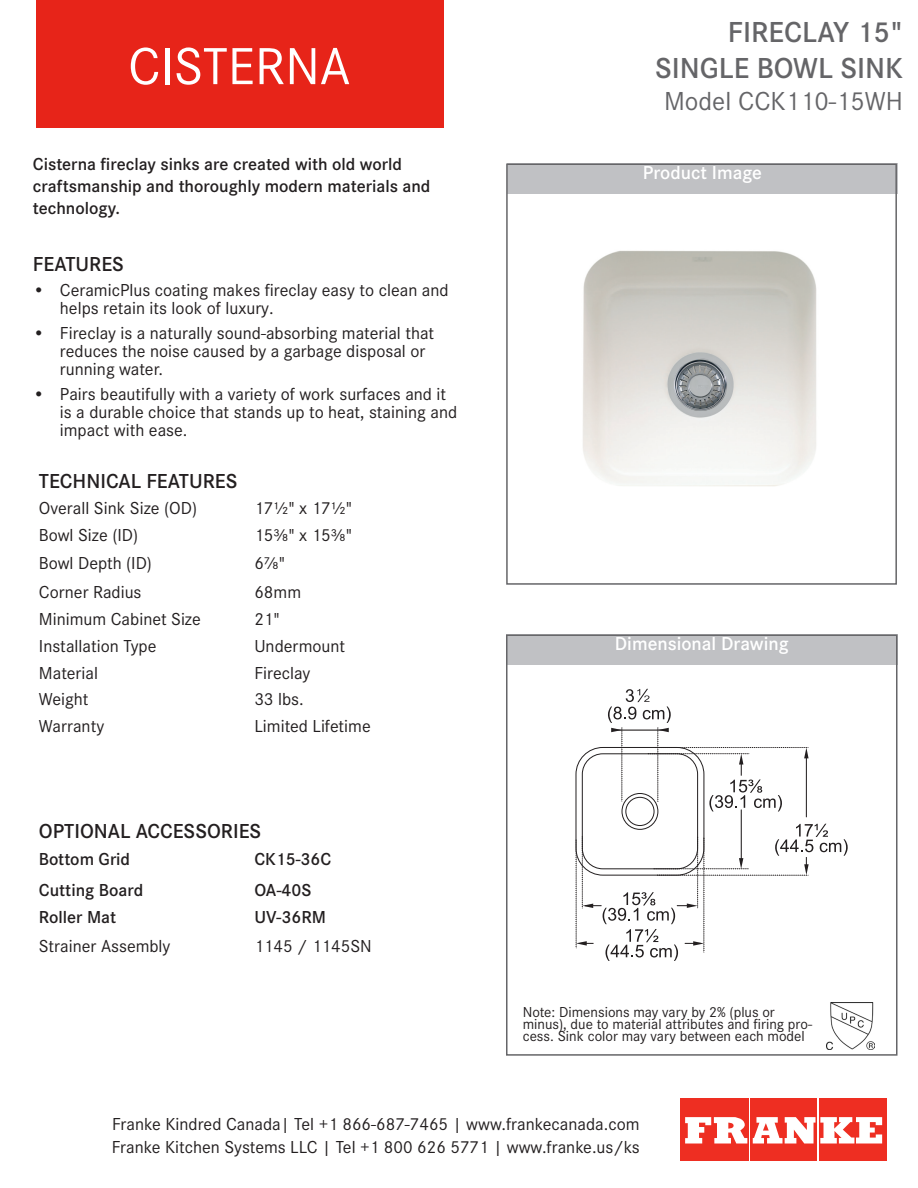
<style>
.page{position:relative;width:918px;height:1188px;background:#fff}
.page>*{position:absolute;margin:0;border:0;box-sizing:border-box;transform-origin:0 0}
.t1{font:54px "Corporate S";color:#fff}
.t2{font:600 30px "Corporate S";color:#656568}
.t3{font:27px "Corporate S";color:#656568}
.t4{font:600 21px "Corporate S";color:#231f20}
.t5{font:600 19.5px "Corporate S";color:#fff}
.t6{font:18px/18px "Corporate S";color:#231f20}
.t7{font:600 18px/21.6px "Corporate S";color:#231f20}
.t8{font:15px/12px "Corporate S";color:#231f20}
</style>
<div class="page">
<div style="left:506px;top:634px;width:392px;height:31px;background:#c0c1c4"></div>
<div style="left:506px;top:634px;width:392px;height:422px;border:2px solid #656568"></div>
<div style="left:507px;top:164px;width:391px;height:30px;background:#c0c1c4"></div>
<div style="left:506px;top:164px;width:391px;height:421px;border:2px solid #656568"></div>
<div style="left:680px;top:1099px;width:69px;height:62px;background:#ee2e22"></div>
<div style="left:751px;top:1099px;width:66px;height:62px;background:#ee2e22"></div>
<div style="left:819px;top:1099px;width:67px;height:62px;background:#ee2e22"></div>
<svg style="left:685px;top:1117px;width:62px;height:27px"></svg>
<svg style="left:753px;top:1117px;width:129px;height:27px"></svg>
<div style="left:37px;top:0;width:407px;height:127px;background:#e72419"></div>
<div style="left:626px;top:797px;width:28px;height:29px;border:1px solid #231f20;border-radius:50%"></div>
<div style="left:622px;top:793px;width:36px;height:37px;border:1px solid #231f20;border-radius:50%"></div>
<hr style="left:741px;top:810px;width:1px;height:52px;background:#231f20">
<hr style="left:806px;top:755px;width:1px;height:62px;background:#231f20">
<svg style="left:608px;top:689px;width:201px;height:123px"></svg>
<svg style="left:576px;top:824px;width:272px;height:137px"></svg>
<img style="left:583px;top:250px;width:234px;height:236px">
<img style="left:827px;top:1003px;width:48px;height:46px">
<p class="t1" style="left:128px;top:27px;width:224px">CISTERNA</p>
<p class="t7" style="left:33px;top:152px;width:399px">Cisterna fireclay sinks are created with old world craftsmanship and thoroughly modern materials and technology.</p>
<p class="t4" style="left:33px;top:249px;width:93px">FEATURES</p>
<p class="t6" style="left:60px;top:280px;width:390px;text-indent:-27px">• CeramicPlus coating makes fireclay easy to clean and helps retain its look of luxury.</p>
<p class="t6" style="left:60px;top:323px;width:376px;text-indent:-27px">• Fireclay is a naturally sound-absorbing material that reduces the noise caused by a garbage disposal or running water.</p>
<p class="t6" style="left:60px;top:383px;width:399px;text-indent:-27px">• Pairs beautifully with a variety of work surfaces and it is a durable choice that stands up to heat, staining and impact with ease.</p>
<p class="t4" style="left:39px;top:465px;width:200px">TECHNICAL FEATURES</p>
<p class="t6" style="left:39px;top:498px;width:160px">Overall Sink Size (OD)</p>
<p class="t6" style="left:254px;top:498px;width:99px">17½" x 17½"</p>
<p class="t6" style="left:39px;top:525px;width:101px">Bowl Size (ID)</p>
<p class="t6" style="left:254px;top:525px;width:99px">15⅜" x 15⅜"</p>
<p class="t6" style="left:39px;top:552px;width:115px">Bowl Depth (ID)</p>
<p class="t6" style="left:254px;top:552px;width:32px">6⅞"</p>
<p class="t6" style="left:39px;top:581px;width:104px">Corner Radius</p>
<p class="t6" style="left:254px;top:581px;width:48px">68mm</p>
<p class="t6" style="left:39px;top:609px;width:163px">Minimum Cabinet Size</p>
<p class="t6" style="left:254px;top:609px;width:27px">21"</p>
<p class="t6" style="left:39px;top:636px;width:119px">Installation Type</p>
<p class="t6" style="left:254px;top:636px;width:92px">Undermount</p>
<p class="t6" style="left:39px;top:663px;width:61px">Material</p>
<p class="t6" style="left:254px;top:663px;width:57px">Fireclay</p>
<p class="t6" style="left:39px;top:689px;width:51px">Weight</p>
<p class="t6" style="left:254px;top:689px;width:51px">33 lbs.</p>
<p class="t6" style="left:39px;top:716px;width:67px">Warranty</p>
<p class="t6" style="left:254px;top:716px;width:118px">Limited Lifetime</p>
<p class="t4" style="left:39px;top:815px;width:224px">OPTIONAL ACCESSORIES</p>
<p class="t7" style="left:39px;top:847px;width:93px">Bottom Grid</p>
<p class="t7" style="left:254px;top:847px;width:78px">CK15-36C</p>
<p class="t7" style="left:39px;top:878px;width:106px">Cutting Board</p>
<p class="t7" style="left:254px;top:878px;width:59px">OA-40S</p>
<p class="t7" style="left:39px;top:905px;width:79px">Roller Mat</p>
<p class="t7" style="left:254px;top:905px;width:73px">UV-36RM</p>
<p class="t6" style="left:39px;top:936px;width:133px">Strainer Assembly</p>
<p class="t6" style="left:254px;top:936px;width:119px">1145 / 1145SN</p>
<p class="t2" style="left:728px;top:9px;width:177px">FIRECLAY 15"</p>
<p class="t2" style="left:655px;top:45px;width:249px">SINGLE BOWL SINK</p>
<p class="t3" style="left:664px;top:81px;width:240px">Model CCK110-15WH</p>
<p class="t5" style="left:643px;top:158px;width:121px">Product Image</p>
<p class="t5" style="left:615px;top:629px;width:175px">Dimensional Drawing</p>
<p class="t8" style="left:523px;top:1004px;width:291px">Note: Dimensions may vary by 2% (plus or minus), due to material attributes and firing pro&shy;cess. Sink color may vary between each model</p>
<p class="t6" style="left:112px;top:1113px;width:529px">Franke Kindred Canada| Tel +1 866-687-7465 | www.frankecanada.com</p>
<p class="t6" style="left:112px;top:1137px;width:530px">Franke Kitchen Systems LLC | Tel +1 800 626 5771 | www.franke.us/ks</p>
</div>
